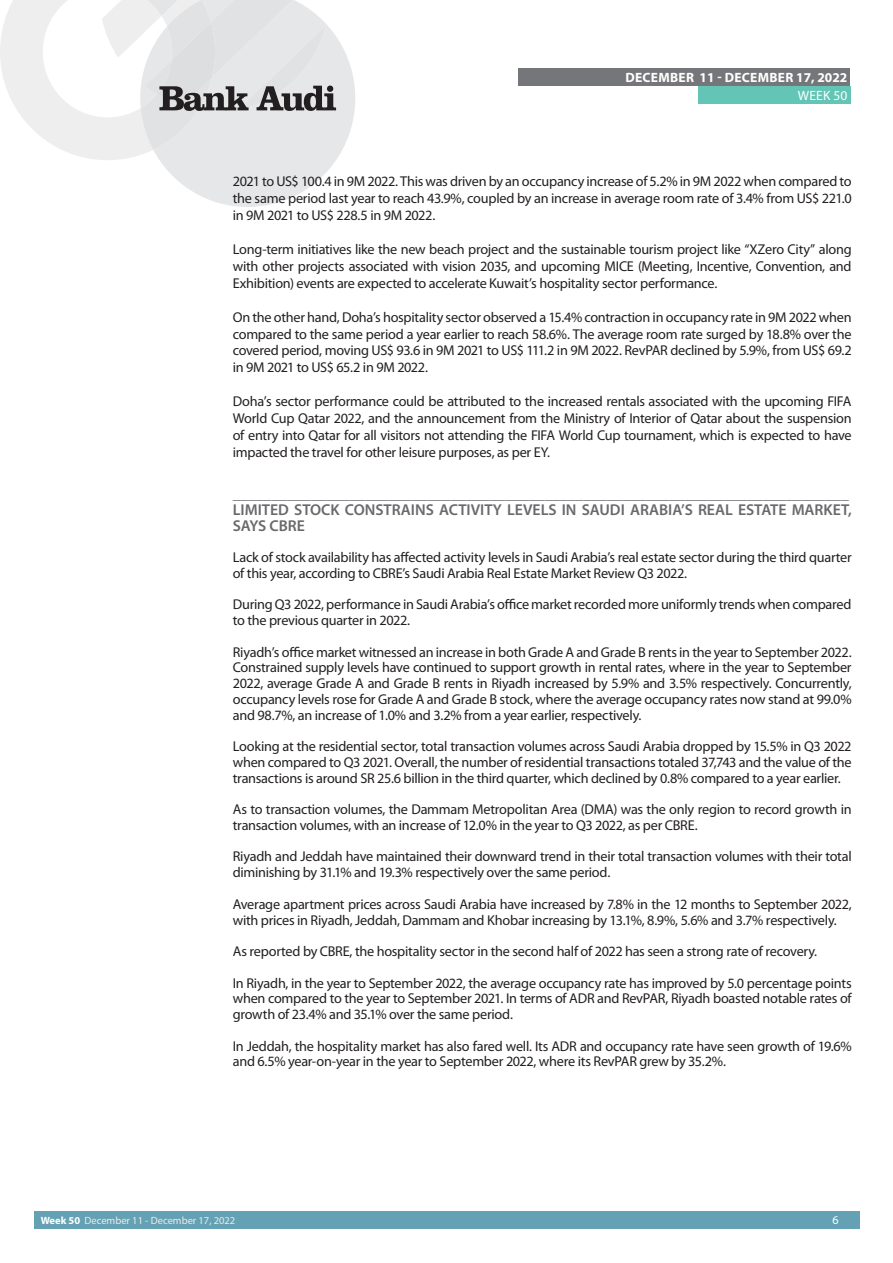
<style>
.page{position:relative;width:893px;height:1263px;background:#fff}
.page>*{position:absolute;margin:0;border:0;box-sizing:border-box;transform-origin:0 0}
.t1{font:600 15.75px/15.8px "Myriad Pro";color:#69696c}
.t2{font:15.6px "Myriad Pro";color:#707276}
.t3{font:14.25px/15.8px "Myriad Pro";letter-spacing:-.02em;color:#231f20;text-align:justify}
.t4{font:700 13.5px "Myriad Pro";letter-spacing:.02em;color:#fff}
.t5{font:13.5px "Myriad Pro";letter-spacing:.02em;color:#fff}
.t6{font:12px "Myriad Pro";color:#fff}
.t7{font:10.5px "Myriad Pro";color:#ecece9}
.s1{font-weight:700;color:#fff}
</style>
<div class="page">
<div style="left:35px;top:1212px;width:825px;height:17px;background:#65a1b4"></div>
<div style="left:519px;top:68px;width:331px;height:17px;background:#757679"></div>
<div style="left:698px;top:86px;width:152px;height:17px;background:#62c5b6"></div>
<svg style="left:0;top:0;width:355px;height:207px"></svg>
<p class="t4" style="left:625px;top:68px;width:223px">DECEMBER 11 - DECEMBER 17, 2022</p>
<p class="t5" style="left:798px;top:87px;width:51px">WEEK 50</p>
<p class="t3" style="left:233px;top:172px;width:620px;line-height:17px">2021 to US$ 100.4 in 9M 2022. This was driven by an occupancy increase of 5.2% in 9M 2022 when compared to the same period last year to reach 43.9%, coupled by an increase in average room rate of 3.4% from US$ 221.0 in 9M 2021 to US$ 228.5 in 9M 2022.</p>
<p class="t3" style="left:233px;top:240px;width:620px;line-height:17px">Long-term initiatives like the new beach project and the sustainable tourism project like “XZero City” along with other projects associated with vision 2035, and upcoming MICE (Meeting, Incentive, Convention, and Exhibition) events are expected to accelerate Kuwait’s hospitality sector performance.</p>
<p class="t3" style="left:233px;top:308px;width:620px;line-height:17px">On the other hand, Doha’s hospitality sector observed a 15.4% contraction in occupancy rate in 9M 2022 when compared to the same period a year earlier to reach 58.6%. The average room rate surged by 18.8% over the covered period, moving US$ 93.6 in 9M 2021 to US$ 111.2 in 9M 2022. RevPAR declined by 5.9%, from US$ 69.2 in 9M 2021 to US$ 65.2 in 9M 2022.</p>
<p class="t3" style="left:233px;top:393px;width:620px;line-height:17px">Doha’s sector performance could be attributed to the increased rentals associated with the upcoming FIFA World Cup Qatar 2022, and the announcement from the Ministry of Interior of Qatar about the suspension of entry into Qatar for all visitors not attending the FIFA World Cup tournament, which is expected to have impacted the travel for other leisure purposes, as per EY.</p>
<p class="t2" style="left:233px;top:484px;width:617px">_______________________________________________________________________________</p>
<p class="t1" style="left:233px;top:501px;width:620px">LIMITED STOCK CONSTRAINS ACTIVITY LEVELS IN SAUDI ARABIA’S REAL ESTATE MARKET,<br>SAYS CBRE</p>
<p class="t3" style="left:233px;top:549px;width:620px">Lack of stock availability has affected activity levels in Saudi Arabia’s real estate sector during the third quarter of this year, according to CBRE’s Saudi Arabia Real Estate Market Review Q3 2022.</p>
<p class="t3" style="left:233px;top:597px;width:620px">During Q3 2022, performance in Saudi Arabia’s office market recorded more uniformly trends when compared to the previous quarter in 2022.</p>
<p class="t3" style="left:233px;top:644px;width:620px">Riyadh’s office market witnessed an increase in both Grade A and Grade B rents in the year to September 2022.<br>Constrained supply levels have continued to support growth in rental rates, where in the year to September 2022, average Grade A and Grade B rents in Riyadh increased by 5.9% and 3.5% respectively. Concurrently, occupancy levels rose for Grade A and Grade B stock, where the average occupancy rates now stand at 99.0% and 98.7%, an increase of 1.0% and 3.2% from a year earlier, respectively.</p>
<p class="t3" style="left:233px;top:738px;width:620px">Looking at the residential sector, total transaction volumes across Saudi Arabia dropped by 15.5% in Q3 2022 when compared to Q3 2021. Overall, the number of residential transactions totaled 37,743 and the value of the transactions is around SR 25.6 billion in the third quarter, which declined by 0.8% compared to a year earlier.</p>
<p class="t3" style="left:233px;top:801px;width:620px">As to transaction volumes, the Dammam Metropolitan Area (DMA) was the only region to record growth in transaction volumes, with an increase of 12.0% in the year to Q3 2022, as per CBRE.</p>
<p class="t3" style="left:233px;top:849px;width:620px">Riyadh and Jeddah have maintained their downward trend in their total transaction volumes with their total diminishing by 31.1% and 19.3% respectively over the same period.</p>
<p class="t3" style="left:233px;top:896px;width:620px">Average apartment prices across Saudi Arabia have increased by 7.8% in the 12 months to September 2022, with prices in Riyadh, Jeddah, Dammam and Khobar increasing by 13.1%, 8.9%, 5.6% and 3.7% respectively.</p>
<p class="t3" style="left:233px;top:943px;width:586px">As reported by CBRE, the hospitality sector in the second half of 2022 has seen a strong rate of recovery.</p>
<p class="t3" style="left:233px;top:975px;width:620px">In Riyadh, in the year to September 2022, the average occupancy rate has improved by 5.0 percentage points when compared to the year to September 2021. In terms of ADR and RevPAR, Riyadh boasted notable rates of growth of 23.4% and 35.1% over the same period.</p>
<p class="t3" style="left:233px;top:1038px;width:620px">In Jeddah, the hospitality market has also fared well. Its ADR and occupancy rate have seen growth of 19.6% and 6.5% year-on-year in the year to September 2022, where its RevPAR grew by 35.2%.</p>
<p class="t7" style="left:41px;top:1214px;width:196px"><span class="s1">Week 50</span> December 11 - December 17, 2022</p>
<p class="t6" style="left:832px;top:1213px;width:8px">6</p>
</div>
